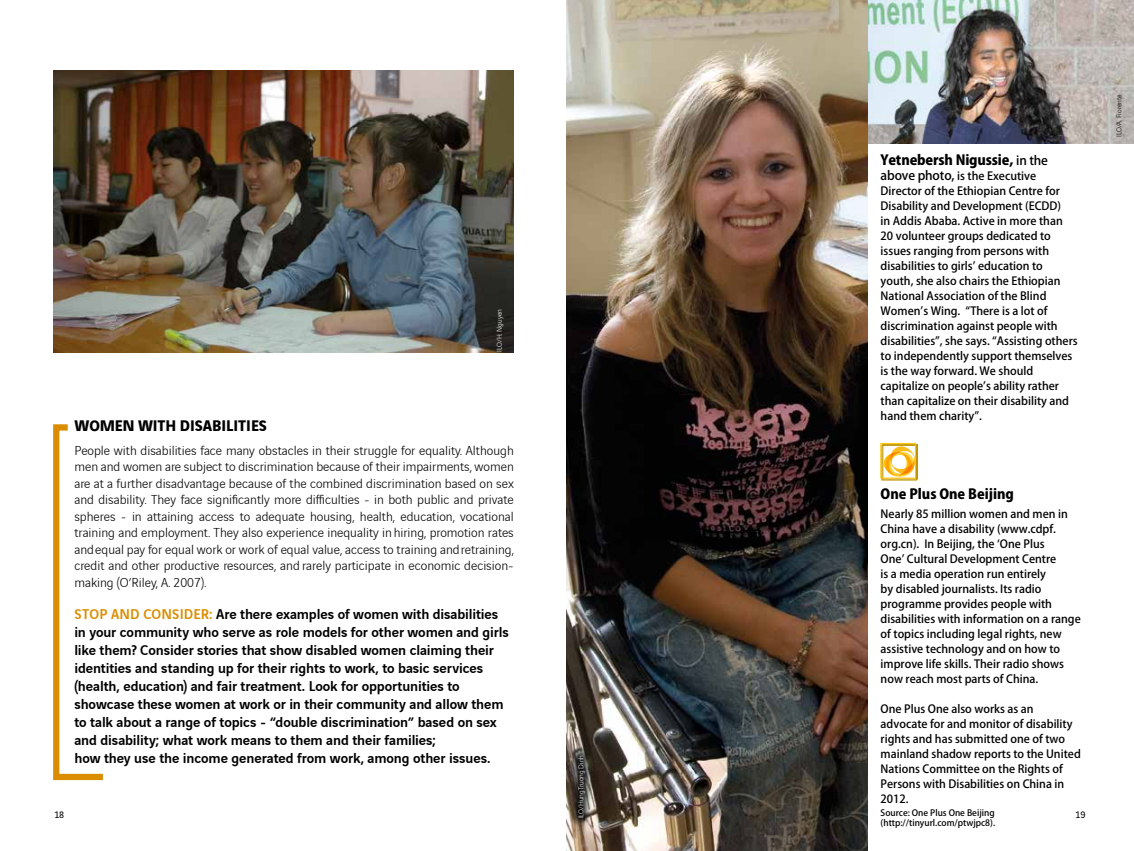
<style>
.page{position:relative;width:1134px;height:851px;background:#fff}
.page>*{position:absolute;margin:0;border:0;box-sizing:border-box;transform-origin:0 0}
.t1{font:700 16.25px "Vinci Sans";color:#000}
.t2{font:500 15px/18px "Vinci Sans";letter-spacing:-.005em;color:#000}
.t3{font:300 13.75px/16.5px "Vinci Sans";color:#000;text-align:justify}
.t4{font:800 13.75px "Koz Go Pro";letter-spacing:-.01em;color:#000}
.t5{font:500 11.25px/15px "Koz Go Pro";color:#000}
.t6{font:10px "Vinci Sans";color:#000}
.t7{font:500 8.75px/10px "Koz Go Pro";color:#000}
.t8{font:300 7.5px "Vinci Sans";color:#fff}
.t9{font:300 7.5px "Vinci Sans";color:#000}
.s1{font-weight:500;font-size:12.5px}
.s2{font-size:12.5px}
.s3{color:#db8d00}
</style>
<div class="page">
<img style="left:567px;top:0;width:301px;height:850px">
<img style="left:868px;top:0;width:266px;height:144px">
<img style="left:53px;top:71px;width:461px;height:282px">
<svg style="left:53px;top:424px;width:50px;height:357px"></svg>
<svg style="left:885px;top:443px;width:33px;height:33px"></svg>
<div style="left:883px;top:444px;width:35px;height:35px;border:1px solid #c19400"></div>
<div style="left:881px;top:443px;width:35px;height:35px;border:1px solid #fdc600"></div>
<svg style="left:568px;top:745px;width:26px;height:82px;background:#575048"></svg>
<p class="t4" style="left:881px;top:151px;width:169px">Yetnebersh Nigussie, <span class="s1">in the</span></p>
<p class="t5" style="left:881px;top:169px;width:199px"><span class="s2">above photo,</span> is the Executive Director of the Ethiopian Centre for Disability and Development (ECDD)<br>in Addis Ababa. Active in more than 20 volunteer groups dedicated to issues ranging from persons with disabilities to girls’ education to youth, she also chairs the Ethiopian National Association of the Blind Women’s Wing. “There is a lot of discrimination against people with disabilities”, she says. “Assisting others to independently support themselves is the way forward. We should capitalize on people’s ability rather than capitalize on their disability and hand them charity”.</p>
<p class="t8" style="left:494px;top:351px;width:44px;rotate:-90deg">ILO/H. Nguyen</p>
<h1 class="t1" style="left:75px;top:412px;width:194px">WOMEN WITH DISABILITIES</h1>
<p class="t3" style="left:74px;top:440px;width:441px">People with disabilities face many obstacles in their struggle for equality. Although men and women are subject to discrimination because of their impairments, women are at a further disadvantage because of the combined discrimination based on sex and disability. They face significantly more difficulties - in both public and private spheres - in attaining access to adequate housing, health, education, vocational training and employment. They also experience inequality in hiring, promotion rates and equal pay for equal work or work of equal value, access to training and retraining, credit and other productive resources, and rarely participate in economic decision&shy;making (O’Riley, A. 2007).</p>
<p class="t2" style="left:74px;top:603px;width:436px"><span class="s3">STOP AND CONSIDER:</span> Are there examples of women with disabilities in your community who serve as role models for other women and girls like them? Consider stories that show disabled women claiming their identities and standing up for their rights to work, to basic services (health, education) and fair treatment. Look for opportunities to showcase these women at work or in their community and allow them to talk about a range of topics - “double discrimination” based on sex and disability; what work means to them and their families;<br>how they use the income generated from work, among other issues.</p>
<p class="t4" style="left:881px;top:485px;width:135px">One Plus One Beijing</p>
<p class="t5" style="left:881px;top:506px;width:202px">Nearly 85 million women and men in China have a disability (www.cdpf. org.cn). In Beijing, the ‘One Plus<br>One’ Cultural Development Centre<br>is a media operation run entirely<br>by disabled journalists. Its radio programme provides people with disabilities with information on a range of topics including legal rights, new assistive technology and on how to improve life skills. Their radio shows now reach most parts of China.</p>
<p class="t5" style="left:881px;top:701px;width:202px">One Plus One also works as an advocate for and monitor of disability rights and has submitted one of two mainland shadow reports to the United<br>Nations Committee on the Rights of<br>Persons with Disabilities on China in<br>2012.</p>
<p class="t7" style="left:881px;top:808px;width:116px">Source: One Plus One Beijing (http://tinyurl.com/ptwjpc8).</p>
<p class="t8" style="left:575px;top:818px;width:65px;rotate:-90deg">ILO/HungTruong Dinh</p>
<p class="t6" style="left:54px;top:807px;width:11px">18</p>
<p class="t6" style="left:1075px;top:807px;width:11px">19</p>
<p class="t9" style="left:1113px;top:136px;width:43px;rotate:-90deg">ILO/A. Fiorente</p>
</div>
